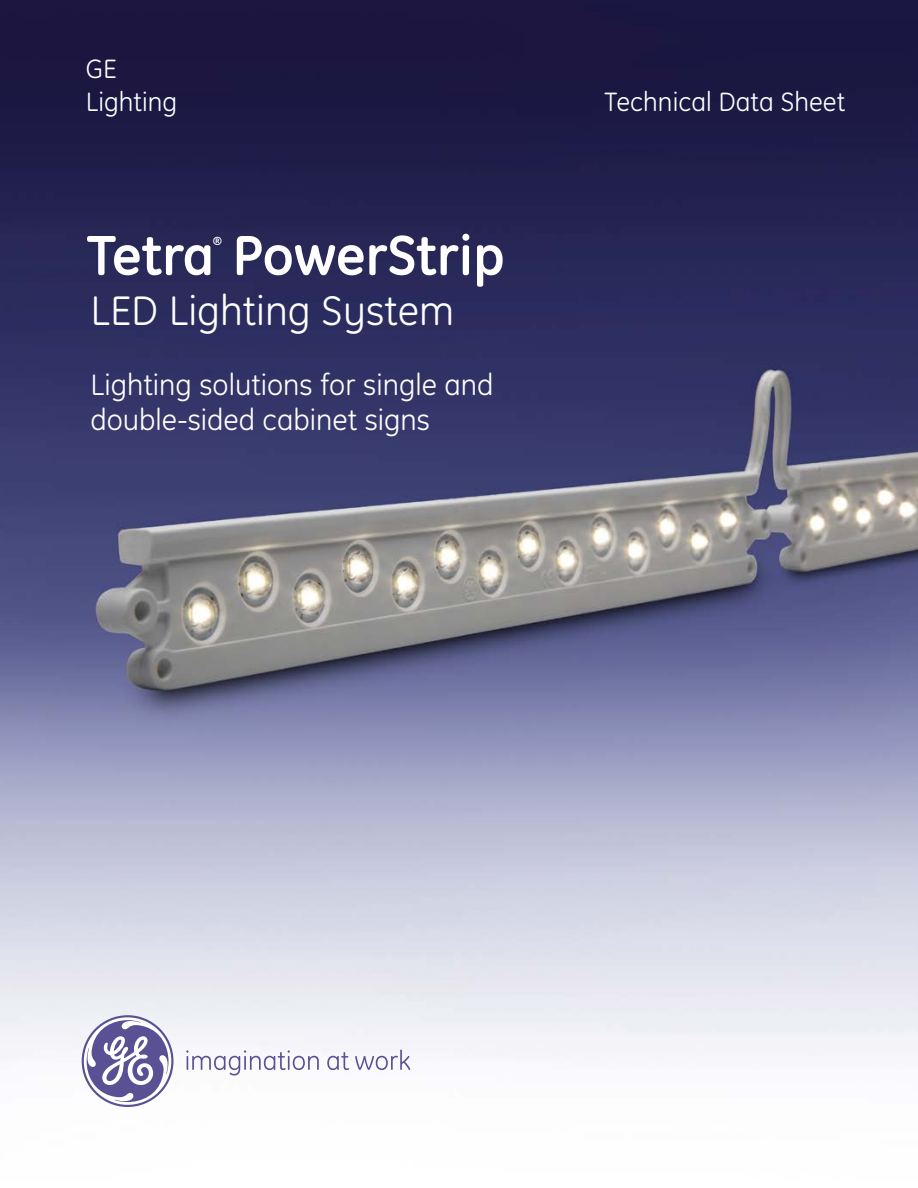
<style>
.page{position:relative;width:918px;height:1188px;background:#fff}
.page>*{position:absolute;margin:0;border:0;box-sizing:border-box;transform-origin:0 0}
.t1{font:700 57px "GE Inspira";color:#fff}
.t2{font:42px "GE Inspira";color:#fff}
.t3{font:30px/34.5px "GE Inspira";color:#fff}
.t4{font:27px/32.4px "GE Inspira";color:#fff}
.t5{font:700 12px "GE Inspira";color:#fff}
</style>
<div class="page">
<img style="left:0;top:0;width:918px;height:1071px">
<svg style="left:186px;top:1050px;width:133px;height:26px"></svg>
<svg style="left:327px;top:1052px;width:22px;height:18px"></svg>
<svg style="left:355px;top:1050px;width:55px;height:20px"></svg>
<svg style="left:82px;top:1015px;width:91px;height:92px"></svg>
<p class="t4" style="left:86px;top:53px;width:93px">GE<br>Lighting</p>
<h1 class="t1" style="left:87px;top:219px;width:420px">Tetra PowerStrip</h1>
<p class="t5" style="left:213px;top:233px;width:11px">®</p>
<h2 class="t2" style="left:90px;top:286px;width:365px">LED Lighting System</h2>
<p class="t3" style="left:90px;top:368px;width:405px">Lighting solutions for single and double-sided cabinet signs</p>
<p class="t4" style="left:604px;top:86px;width:242px">Technical Data Sheet</p>
</div>
